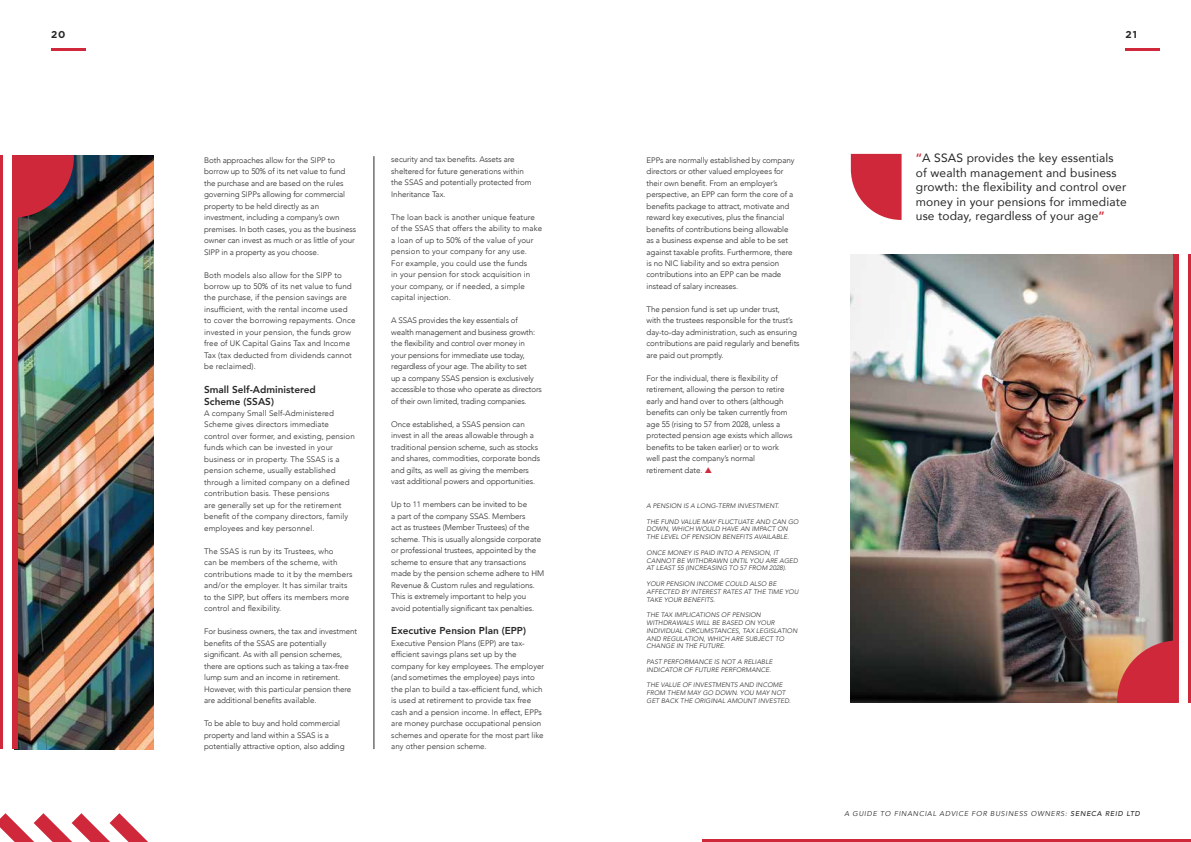
<style>
.page{position:relative;width:1191px;height:842px;background:#fff}
.page>*{position:absolute;margin:0;border:0;box-sizing:border-box;transform-origin:0 0}
.t1{font:12px/14.4px "Avenir";letter-spacing:.01em;color:#282828}
.t2{font:800 10px/12px "Avenir";color:#282828}
.t3{font:700 10px "Gotham HTF";color:#282828}
.t4{font:300 8px/11.5px "Avenir";letter-spacing:-.01em;color:#282828}
.t5{font:300 8px/11.5px "Avenir";letter-spacing:.01em;color:#282828}
.t6{font:italic 7px "Avenir";letter-spacing:.1em;color:#282828}
.t7{font:italic 300 6.5px/7.8px "Avenir";letter-spacing:.01em;color:#282828}
.s1{font-weight:800;color:#cf283a}
.s2{font-weight:500}
</style>
<div class="page">
<hr style="left:51px;top:49px;width:34px;height:2px;background:#cf283a">
<hr style="left:1125px;top:49px;width:34px;height:2px;background:#cf283a">
<hr style="left:374px;top:156px;width:1px;height:593px;background:#282828">
<img style="left:18px;top:155px;width:135px;height:594px">
<img style="left:850px;top:255px;width:323px;height:448px">
<hr style="left:1188px;top:255px;width:3px;height:448px;background:#cf283a">
<hr style="left:0;top:155px;width:3px;height:594px;background:#cf283a">
<svg style="left:1117px;top:640px;width:62px;height:63px;background:#d14749"></svg>
<svg style="left:18px;top:155px;width:56px;height:63px;background:#a12837"></svg>
<div style="left:1173px;top:255px;width:6px;height:425px;background:#cf283a"></div>
<div style="left:12px;top:155px;width:6px;height:594px;background:#cf283a"></div>
<svg style="left:0;top:813px;width:148px;height:29px"></svg>
<svg style="left:851px;top:154px;width:50px;height:66px"></svg>
<hr style="left:702px;top:839px;width:489px;height:3px;background:#cf283a">
<p class="t3" style="left:51px;top:29px;width:16px">20</p>
<p class="t3" style="left:1125px;top:29px;width:13px">21</p>
<p class="t4" style="left:204px;top:154px;width:154px">Both approaches allow for the SIPP to borrow up to 50% of its net value to fund the purchase and are based on the rules governing SIPPs allowing for commercial property to be held directly as an investment, including a company’s own premises. In both cases, you as the business owner can invest as much or as little of your SIPP in a property as you choose.</p>
<p class="t5" style="left:204px;top:269px;width:153px">Both models also allow for the SIPP to borrow up to 50% of its net value to fund the purchase, if the pension savings are insufficient, with the rental income used to cover the borrowing repayments. Once invested in your pension, the funds grow free of UK Capital Gains Tax and Income Tax (tax deducted from dividends cannot be reclaimed).</p>
<p class="t2" style="left:204px;top:384px;width:113px">Small Self-Administered<br>Scheme (SSAS)</p>
<p class="t5" style="left:204px;top:407px;width:152px">A company Small Self-Administered Scheme gives directors immediate control over former, and existing, pension funds which can be invested in your business or in property. The SSAS is a pension scheme, usually established through a limited company on a defined contribution basis. These pensions<br>are generally set up for the retirement benefit of the company directors, family employees and key personnel.</p>
<p class="t5" style="left:204px;top:545px;width:150px">The SSAS is run by its Trustees, who<br>can be members of the scheme, with contributions made to it by the members and/or the employer. It has similar traits to the SIPP, but offers its members more control and flexibility.</p>
<p class="t4" style="left:204px;top:625px;width:155px">For business owners, the tax and investment benefits of the SSAS are potentially significant. As with all pension schemes, there are options such as taking a tax-free lump sum and an income in retirement.<br>However, with this particular pension there are additional benefits available.</p>
<p class="t4" style="left:204px;top:717px;width:142px">To be able to buy and hold commercial property and land within a SSAS is a potentially attractive option, also adding</p>
<p class="t4" style="left:391px;top:154px;width:142px">security and tax benefits. Assets are sheltered for future generations within the SSAS and potentially protected from Inheritance Tax.</p>
<p class="t5" style="left:391px;top:211px;width:152px">The loan back is another unique feature of the SSAS that offers the ability to make a loan of up to 50% of the value of your pension to your company for any use.<br>For example, you could use the funds<br>in your pension for stock acquisition in your company, or if needed, a simple capital injection.</p>
<p class="t4" style="left:391px;top:315px;width:152px">A SSAS provides the key essentials of wealth management and business growth: the flexibility and control over money in your pensions for immediate use today, regardless of your age. The ability to set<br>up a company SSAS pension is exclusively accessible to those who operate as directors of their own limited, trading companies.</p>
<p class="t4" style="left:391px;top:418px;width:150px">Once established, a SSAS pension can invest in all the areas allowable through a traditional pension scheme, such as stocks and shares, commodities, corporate bonds and gilts, as well as giving the members vast additional powers and opportunities.</p>
<p class="t4" style="left:391px;top:499px;width:154px">Up to 11 members can be invited to be<br>a part of the company SSAS. Members<br>act as trustees (Member Trustees) of the scheme. This is usually alongside corporate or professional trustees, appointed by the scheme to ensure that any transactions made by the pension scheme adhere to HM Revenue &amp; Custom rules and regulations.<br>This is extremely important to help you avoid potentially significant tax penalties.</p>
<p class="t2" style="left:391px;top:625px;width:136px">Executive Pension Plan (EPP)</p>
<p class="t4" style="left:391px;top:637px;width:154px">Executive Pension Plans (EPP) are tax&shy;efficient savings plans set up by the company for key employees. The employer (and sometimes the employee) pays into the plan to build a tax-efficient fund, which is used at retirement to provide tax free cash and a pension income. In effect, EPPs are money purchase occupational pension schemes and operate for the most part like any other pension scheme.</p>
<p class="t4" style="left:646px;top:154px;width:149px">EPPs are normally established by company directors or other valued employees for their own benefit. From an employer’s perspective, an EPP can form the core of a benefits package to attract, motivate and reward key executives, plus the financial benefits of contributions being allowable as a business expense and able to be set against taxable profits. Furthermore, there is no NIC liability and so extra pension contributions into an EPP can be made instead of salary increases.</p>
<p class="t4" style="left:646px;top:303px;width:155px">The pension fund is set up under trust,<br>with the trustees responsible for the trust’s day-to-day administration, such as ensuring contributions are paid regularly and benefits are paid out promptly.</p>
<p class="t4" style="left:646px;top:372px;width:147px">For the individual, there is flexibility of retirement, allowing the person to retire early and hand over to others (although benefits can only be taken currently from age 55 (rising to 57 from 2028, unless a protected pension age exists which allows benefits to be taken earlier) or to work well past the company’s normal retirement date.</p>
<p class="t7" style="left:646px;top:502px;width:134px">A PENSION IS A LONG-TERM INVESTMENT.</p>
<p class="t7" style="left:646px;top:517px;width:154px">THE FUND VALUE MAY FLUCTUATE AND CAN GO<br>DOWN, WHICH WOULD HAVE AN IMPACT ON<br>THE LEVEL OF PENSION BENEFITS AVAILABLE.</p>
<p class="t7" style="left:646px;top:549px;width:153px">ONCE MONEY IS PAID INTO A PENSION, IT<br>CANNOT BE WITHDRAWN UNTIL YOU ARE AGED<br>AT LEAST 55 (INCREASING TO 57 FROM 2028).</p>
<p class="t7" style="left:646px;top:580px;width:153px">YOUR PENSION INCOME COULD ALSO BE<br>AFFECTED BY INTEREST RATES AT THE TIME YOU<br>TAKE YOUR BENEFITS.</p>
<p class="t7" style="left:646px;top:611px;width:152px">THE TAX IMPLICATIONS OF PENSION WITHDRAWALS WILL BE BASED ON YOUR INDIVIDUAL CIRCUMSTANCES, TAX LEGISLATION AND REGULATION, WHICH ARE SUBJECT TO CHANGE IN THE FUTURE.</p>
<p class="t7" style="left:646px;top:658px;width:127px">PAST PERFORMANCE IS NOT A RELIABLE<br>INDICATOR OF FUTURE PERFORMANCE.</p>
<p class="t7" style="left:646px;top:681px;width:146px">THE VALUE OF INVESTMENTS AND INCOME<br>FROM THEM MAY GO DOWN. YOU MAY NOT<br>GET BACK THE ORIGINAL AMOUNT INVESTED.</p>
<h1 class="t1" style="left:916px;top:151px;width:212px"><span class="s1">“</span>A SSAS provides the key essentials of wealth management and business growth: the flexibility and control over money in your pensions for immediate use today, regardless of your age<span class="s1">”</span></h1>
<p class="t6" style="left:844px;top:809px;width:297px">A GUIDE TO FINANCIAL ADVICE FOR BUSINESS OWNERS: <span class="s2">SENECA REID LTD</span></p>
</div>
